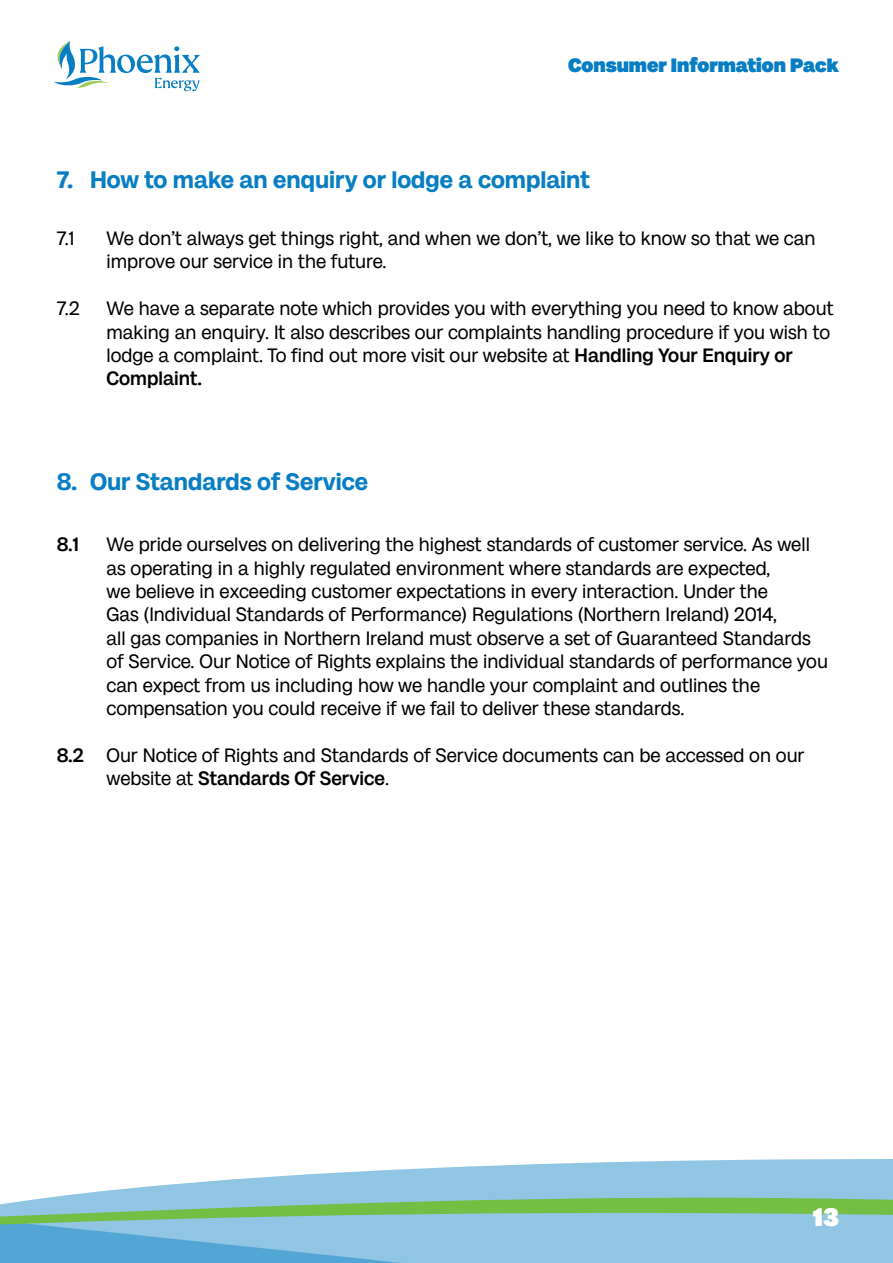
<style>
.page{position:relative;width:893px;height:1263px;background:#fff}
.page>*{position:absolute;margin:0;border:0;box-sizing:border-box;transform-origin:0 0}
.t1{font:800 25.5px "Milligram";color:#fff}
.t2{font:700 24px "Milligram";color:#077ec3}
.t3{font:19.5px/23.4px "Milligram";color:#000}
.t4{font:800 19.5px "Milligram";color:#077ec3}
.t5{font:500 19.5px "Milligram";color:#000}
.s1{font-weight:500}
</style>
<div class="page">
<svg style="left:0;top:1159px;width:893px;height:104px;fill:#90c5e4"></svg>
<svg style="left:54px;top:41px;width:146px;height:50px"></svg>
<p class="t4" style="left:568px;top:50px;width:272px">Consumer Information Pack</p>
<p class="t2" style="left:57px;top:163px;width:535px">7. How to make an enquiry or lodge a complaint</p>
<p class="t3" style="left:57px;top:225px;width:19px">7.1</p>
<p class="t3" style="left:107px;top:225px;width:710px">We don’t always get things right, and when we don’t, we like to know so that we can improve our service in the future.</p>
<p class="t3" style="left:57px;top:295px;width:24px">7.2</p>
<p class="t3" style="left:107px;top:295px;width:728px">We have a separate note which provides you with everything you need to know about making an enquiry. It also describes our complaints handling procedure if you wish to lodge a complaint. To find out more visit our website at <span class="s1">Handling Your Enquiry or Complaint.</span></p>
<p class="t2" style="left:57px;top:465px;width:313px">8. Our Standards of Service</p>
<p class="t5" style="left:57px;top:531px;width:24px">8.1</p>
<p class="t3" style="left:107px;top:531px;width:723px">We pride ourselves on delivering the highest standards of customer service. As well as operating in a highly regulated environment where standards are expected,<br>we believe in exceeding customer expectations in every interaction. Under the<br>Gas (Individual Standards of Performance) Regulations (Northern Ireland) 2014,<br>all gas companies in Northern Ireland must observe a set of Guaranteed Standards of Service. Our Notice of Rights explains the individual standards of performance you can expect from us including how we handle your complaint and outlines the compensation you could receive if we fail to deliver these standards.</p>
<p class="t3" style="left:107px;top:742px;width:699px;text-indent:-50px"><span class="s1">8.2</span> Our Notice of Rights and Standards of Service documents can be accessed on our website at <span class="s1">Standards Of Service</span>.</p>
<h1 class="t1" style="left:813px;top:1198px;width:28px">13</h1>
</div>
